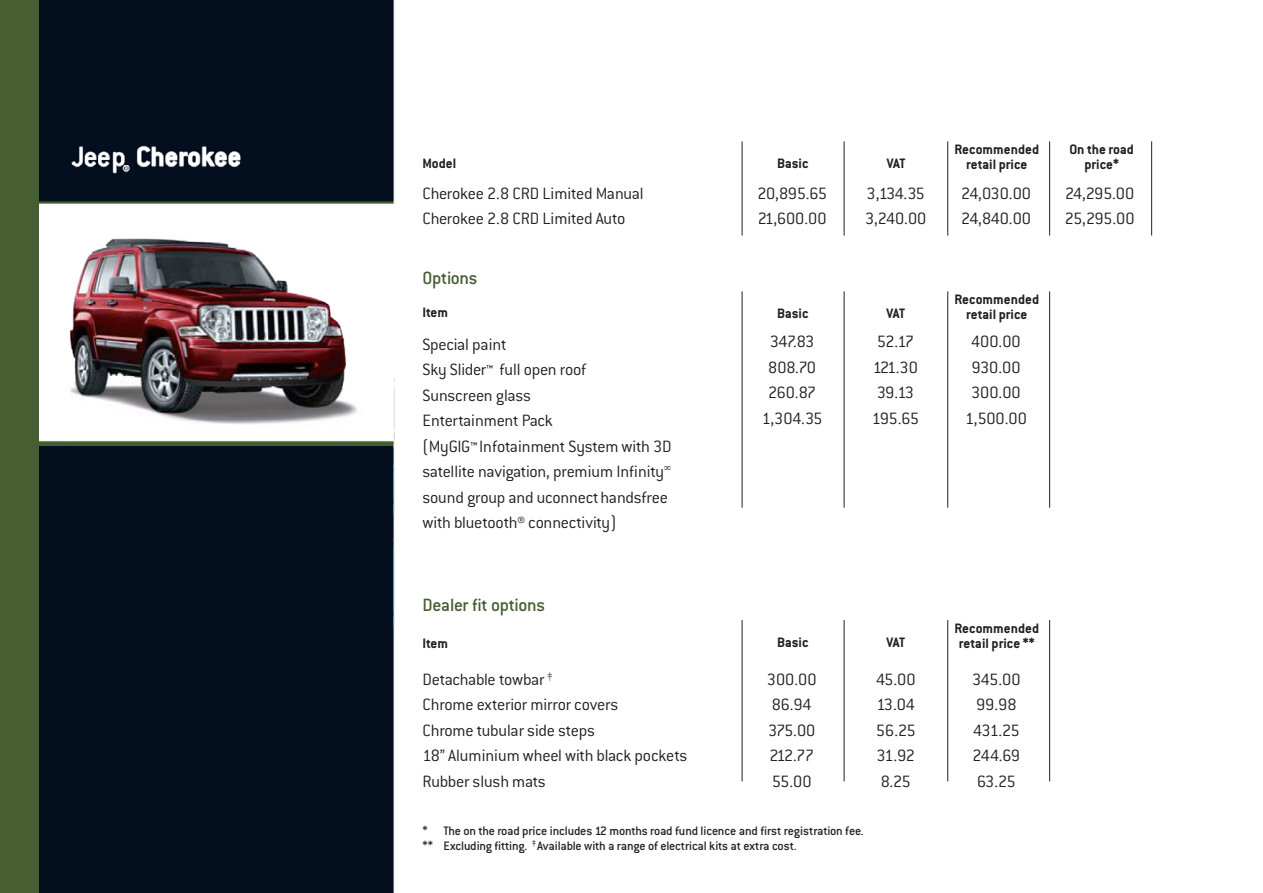
<style>
.page{position:relative;width:1263px;height:893px;background:#fff}
.page>*{position:absolute;margin:0;border:0;box-sizing:border-box;transform-origin:0 0}
.t1{font:500 19.5px "Conduit ITC";letter-spacing:-.015em;color:#475e32}
.t2{font:300 18px/25.5px "Conduit ITC";letter-spacing:-.015em;color:#241f20}
.t3{font:300 18px/25.5px "Conduit ITC";letter-spacing:-.04em;color:#241f20}
.t4{font:300 18px/25.5px "Conduit ITC";letter-spacing:-.065em;color:#241f20}
.t5{font:700 15px/15px "Conduit ITC";color:#241f20;text-align:center}
.t6{font:500 13.5px/15px "Conduit ITC";letter-spacing:-.01em;color:#241f20}
</style>
<div class="page">
<img style="left:38px;top:0;width:356px;height:893px">
<div style="left:38px;top:446px;width:355px;height:447px;background:#030f1f"></div>
<div style="left:0;top:0;width:38px;height:893px;background:#475e32"></div>
<hr style="left:742px;top:141px;width:1px;height:95px;background:#212121">
<hr style="left:844px;top:141px;width:1px;height:95px;background:#212121">
<hr style="left:947px;top:141px;width:1px;height:95px;background:#212121">
<hr style="left:1049px;top:141px;width:1px;height:95px;background:#212121">
<hr style="left:1151px;top:141px;width:1px;height:95px;background:#212121">
<hr style="left:742px;top:291px;width:1px;height:217px;background:#212121">
<hr style="left:844px;top:291px;width:1px;height:217px;background:#212121">
<hr style="left:947px;top:291px;width:1px;height:217px;background:#212121">
<hr style="left:1049px;top:291px;width:1px;height:217px;background:#212121">
<hr style="left:742px;top:620px;width:1px;height:161px;background:#212121">
<hr style="left:844px;top:620px;width:1px;height:161px;background:#212121">
<hr style="left:947px;top:620px;width:1px;height:161px;background:#212121">
<hr style="left:1049px;top:620px;width:1px;height:161px;background:#212121">
<p class="t5" style="left:423px;top:156px;width:35px">Model</p>
<p class="t5" style="left:777px;top:156px;width:33px">Basic</p>
<p class="t5" style="left:887px;top:156px;width:20px">VAT</p>
<p class="t2" style="left:423px;top:181px;width:223px">Cherokee 2.8 CRD Limited Manual<br>Cherokee 2.8 CRD Limited Auto</p>
<p class="t3" style="left:865px;top:181px;width:63px">3,134.35<br>3,240.00</p>
<p class="t2" style="left:757px;top:181px;width:71px">20,895.65<br>21,600.00</p>
<p class="t1" style="left:423px;top:267px;width:56px">Options</p>
<p class="t5" style="left:423px;top:304px;width:27px">Item</p>
<p class="t2" style="left:423px;top:331px;width:251px">Special paint<br>Sky Slider™ full open roof<br>Sunscreen glass<br>Entertainment Pack (MyGIG™Infotainment System with 3D satellite navigation, premium Infinity∞ sound group and uconnecthandsfree with bluetooth® connectivity)</p>
<p class="t5" style="left:777px;top:306px;width:33px">Basic</p>
<p class="t2" style="left:762px;top:329px;width:62px;text-align:center">347.83<br>808.70<br>260.87<br>1,304.35</p>
<p class="t5" style="left:887px;top:306px;width:20px">VAT</p>
<p class="t4" style="left:872px;top:329px;width:49px">52.17<br>121.30<br>39.13<br>195.65</p>
<p class="t1" style="left:423px;top:594px;width:124px">Dealer fit options</p>
<p class="t5" style="left:423px;top:636px;width:27px">Item</p>
<p class="t2" style="left:423px;top:666px;width:266px">Detachable towbar <sup>‡<br></sup>Chrome exterior mirror covers<br>Chrome tubular side steps<br>18” Aluminium wheel with black pockets<br>Rubber slush mats</p>
<p class="t5" style="left:777px;top:634px;width:33px">Basic</p>
<p class="t2" style="left:767px;top:666px;width:51px">300.00<br>86.94<br>375.00<br>212.77<br>55.00</p>
<p class="t5" style="left:887px;top:634px;width:20px">VAT</p>
<p class="t2" style="left:876px;top:666px;width:41px;text-align:justify">45.00<br>13.04<br>56.25<br>31.92<br>8.25</p>
<p class="t6" style="left:423px;top:823px;width:443px">* The on the road price includes 12 months road fund licence and first registration fee. ** Excluding fitting. <sup>‡</sup> Available with a range of electrical kits at extra cost.</p>
<p class="t5" style="left:954px;top:141px;width:86px">Recommended retail price</p>
<p class="t2" style="left:961px;top:181px;width:71px">24,030.00<br>24,840.00</p>
<p class="t5" style="left:954px;top:291px;width:86px">Recommended retail price</p>
<p class="t2" style="left:965px;top:329px;width:63px;text-align:center">400.00<br>930.00<br>300.00<br>1,500.00</p>
<p class="t5" style="left:1069px;top:141px;width:66px">On the road price*</p>
<p class="t2" style="left:1065px;top:181px;width:71px">24,295.00<br>25,295.00</p>
<p class="t5" style="left:954px;top:620px;width:86px;text-align:left">Recommended retail price **</p>
<p class="t3" style="left:972px;top:666px;width:50px">345.00<br>99.98<br>431.25<br>244.69<br>63.25</p>
</div>
